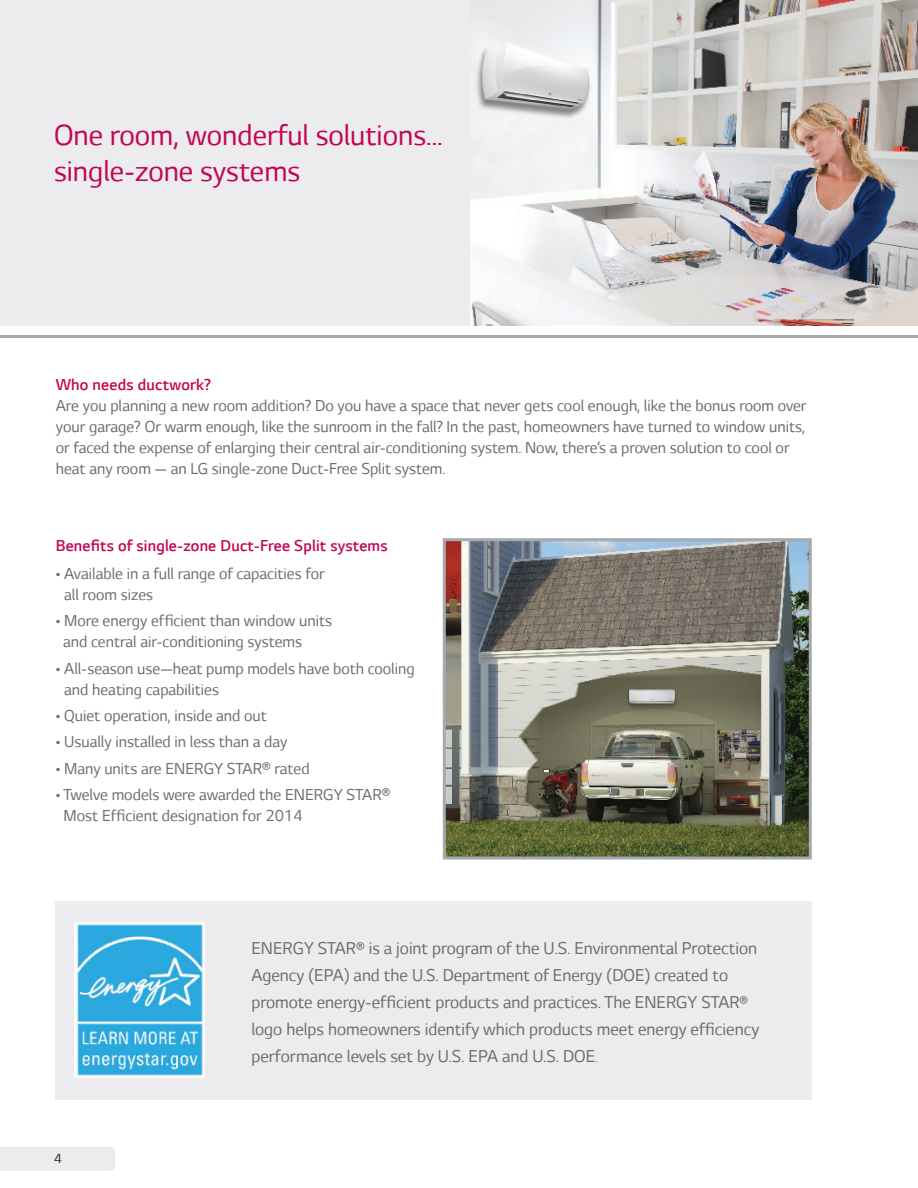
<style>
.page{position:relative;width:918px;height:1188px;background:#fff}
.page>*{position:absolute;margin:0;border:0;box-sizing:border-box;transform-origin:0 0}
.t1{font:33px/36px "LG Smart";color:#c30552}
.t2{font:19.5px/27px "LG Smart";color:#6c6d70}
.t3{font:18px/21px "LG Smart";color:#6c6d70}
.t4{font:300 18px "LG Smart";letter-spacing:.01em;color:#c30552}
.t5{font:15px "LG Smart";color:#231f20}
.s1{font-size:18px}
.s2{font-style:italic;font-size:15px}
</style>
<div class="page">
<div style="left:0;top:1147px;width:115px;height:24px;background:#ececee"></div>
<div style="left:0;top:0;width:918px;height:325px;background:#ececee"></div>
<img style="left:471px;top:0;width:447px;height:325px">
<div style="left:55px;top:901px;width:757px;height:198px;background:#ececee"></div>
<img style="left:74px;top:923px;width:131px;height:155px">
<img style="left:442px;top:538px;width:370px;height:322px">
<hr style="left:0;top:335px;width:918px;height:3px;background:#a8a9ad">
<p class="t1" style="left:54px;top:118px;width:390px">One room, wonderful solutions... single-zone systems</p>
<p class="t4" style="left:56px;top:375px;width:157px">Who needs ductwork?</p>
<p class="t3" style="left:56px;top:395px;width:752px">Are you planning a new room addition? Do you have a space that never gets cool enough, like the bonus room over your garage? Or warm enough, like the sunroom in the fall? In the past, homeowners have turned to window units, or faced the expense of enlarging their central air-conditioning system. Now, there’s a proven solution to cool or heat any room — an LG single-zone Duct-Free Split system.</p>
<p class="t4" style="left:56px;top:536px;width:333px">Benefits of single-zone Duct-Free Split systems</p>
<p class="t3" style="left:64px;top:563px;width:262px;text-indent:-8px">• Available in a full range of capacities for all room sizes</p>
<p class="t3" style="left:63px;top:610px;width:270px;text-indent:-7px">• More energy efficient than window units and central air-conditioning systems</p>
<p class="t3" style="left:64px;top:658px;width:352px;text-indent:-8px">• All-season use—heat pump models have both cooling and heating capabilities</p>
<p class="t3" style="left:56px;top:705px;width:213px">• Quiet operation, inside and out</p>
<p class="t3" style="left:56px;top:732px;width:233px">• Usually installed in less than a day</p>
<p class="t3" style="left:56px;top:758px;width:255px">• Many units are ENERGY STAR® rated</p>
<p class="t3" style="left:64px;top:784px;width:328px;text-indent:-8px">• Twelve models were awarded the ENERGY STAR®<br>Most Efficient designation for 2014</p>
<p class="t5" style="left:54px;top:1150px;width:9px">4</p>
<p class="t2" style="left:251px;top:934px;width:509px">ENERGY STAR<span class="s1">®</span> is a joint program of the U.S. Environmental Protection Agency (EPA) and the U.S. Department of Energy (DOE) created to promote energy-efficient products and practices. The ENERGY STAR<span class="s1">® </span>logo helps homeowners identify which products meet energy efficiency performance levels set by U.S. EPA and U.S. DOE<span class="s2">.</span></p>
</div>
